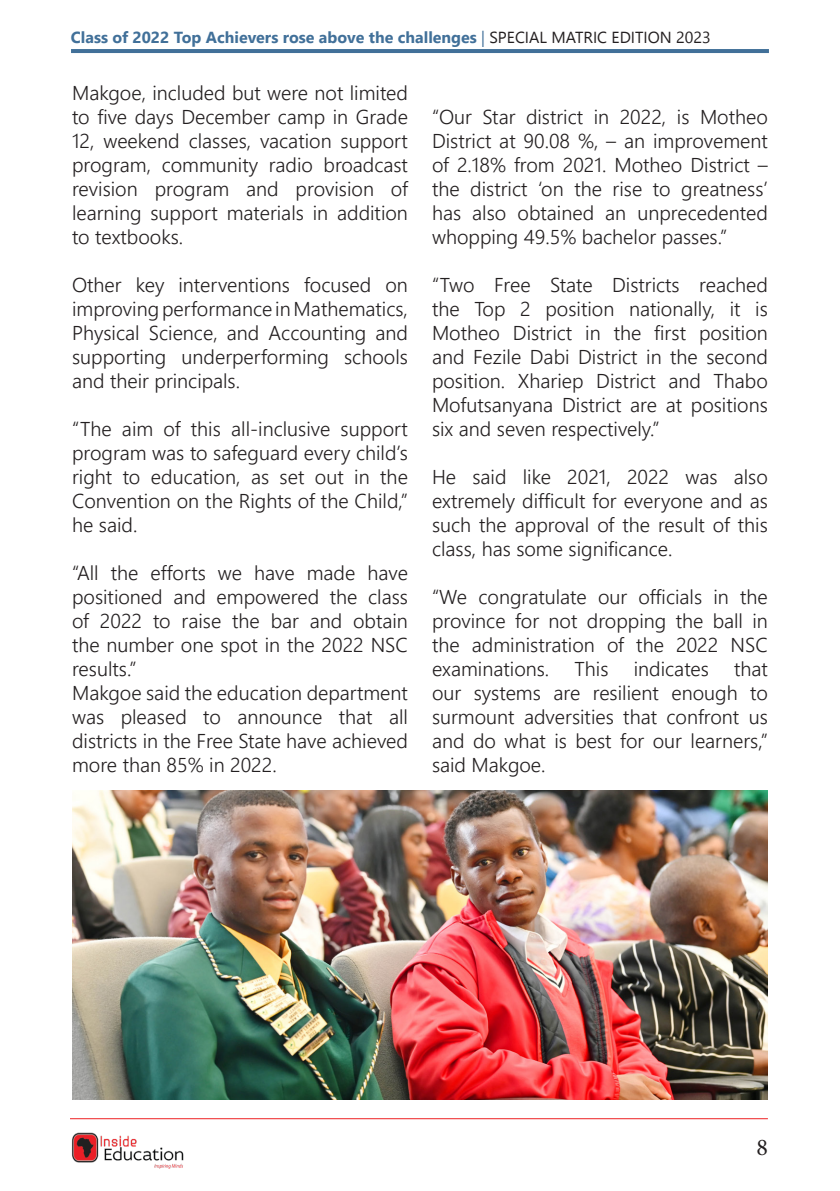
<style>
.page{position:relative;width:840px;height:1191px;background:#fff}
.page>*{position:absolute;margin:0;border:0;box-sizing:border-box;transform-origin:0 0}
.t1{font:24px "Minion Pro";color:#231f20}
.t2{font:300 20px/24px "Leelawadee UI";color:#231f20;text-align:justify}
.t3{font:700 16px "Leelawadee UI";color:#417099}
.s1{font-weight:400}
.s2{font-weight:400;color:#231f20}
</style>
<div class="page">
<hr style="left:70px;top:1118px;width:697px;height:1px;background:#ee2123">
<hr style="left:71px;top:49px;width:697px;height:4px;background:#417099">
<img style="left:72px;top:1132px;width:112px;height:36px">
<img style="left:72px;top:790px;width:695px;height:309px">
<p class="t3" style="left:71px;top:26px;width:641px">Class of 2022 Top Achievers rose above the challenges <span class="s1">|</span> <span class="s2">SPECIAL MATRIC EDITION 2023</span></p>
<p class="t2" style="left:72px;top:79px;width:337px">Makgoe, included but were not limited to five days December camp in Grade 12, weekend classes, vacation support program, community radio broadcast revision program and provision of learning support materials in addition to textbooks.</p>
<p class="t2" style="left:72px;top:271px;width:337px">Other key interventions focused on improving performance in Mathematics, Physical Science, and Accounting and supporting underperforming schools and their principals.</p>
<p class="t2" style="left:72px;top:415px;width:337px">“The aim of this all-inclusive support program was to safeguard every child’s right to education, as set out in the Convention on the Rights of the Child,” he said.</p>
<p class="t2" style="left:72px;top:559px;width:337px">“All the efforts we have made have positioned and empowered the class of 2022 to raise the bar and obtain the number one spot in the 2022 NSC results.”</p>
<p class="t2" style="left:72px;top:679px;width:337px">Makgoe said the education department was pleased to announce that all districts in the Free State have achieved more than 85% in 2022.</p>
<p class="t2" style="left:432px;top:103px;width:337px">“Our Star district in 2022, is Motheo District at 90.08 %, – an improvement of 2.18% from 2021. Motheo District – the district ‘on the rise to greatness’ has also obtained an unprecedented whopping 49.5% bachelor passes.”</p>
<p class="t2" style="left:432px;top:271px;width:337px">“Two Free State Districts reached the Top 2 position nationally, it is Motheo District in the first position and Fezile Dabi District in the second position. Xhariep District and Thabo Mofutsanyana District are at positions six and seven respectively.”</p>
<p class="t2" style="left:432px;top:463px;width:337px">He said like 2021, 2022 was also extremely difficult for everyone and as such the approval of the result of this class, has some significance.</p>
<p class="t2" style="left:432px;top:583px;width:337px">“We congratulate our officials in the province for not dropping the ball in the administration of the 2022 NSC examinations.</p>
<p class="t2" style="left:432px;top:655px;width:337px;text-indent:302px">that our systems are resilient enough to surmount adversities that confront us and do what is best for our learners,” said Makgoe.</p>
<p class="t2" style="left:574px;top:655px;width:35px">This</p>
<p class="t2" style="left:633px;top:655px;width:77px">indicates</p>
<p class="t1" style="left:756px;top:1131px;width:13px">8</p>
</div>
